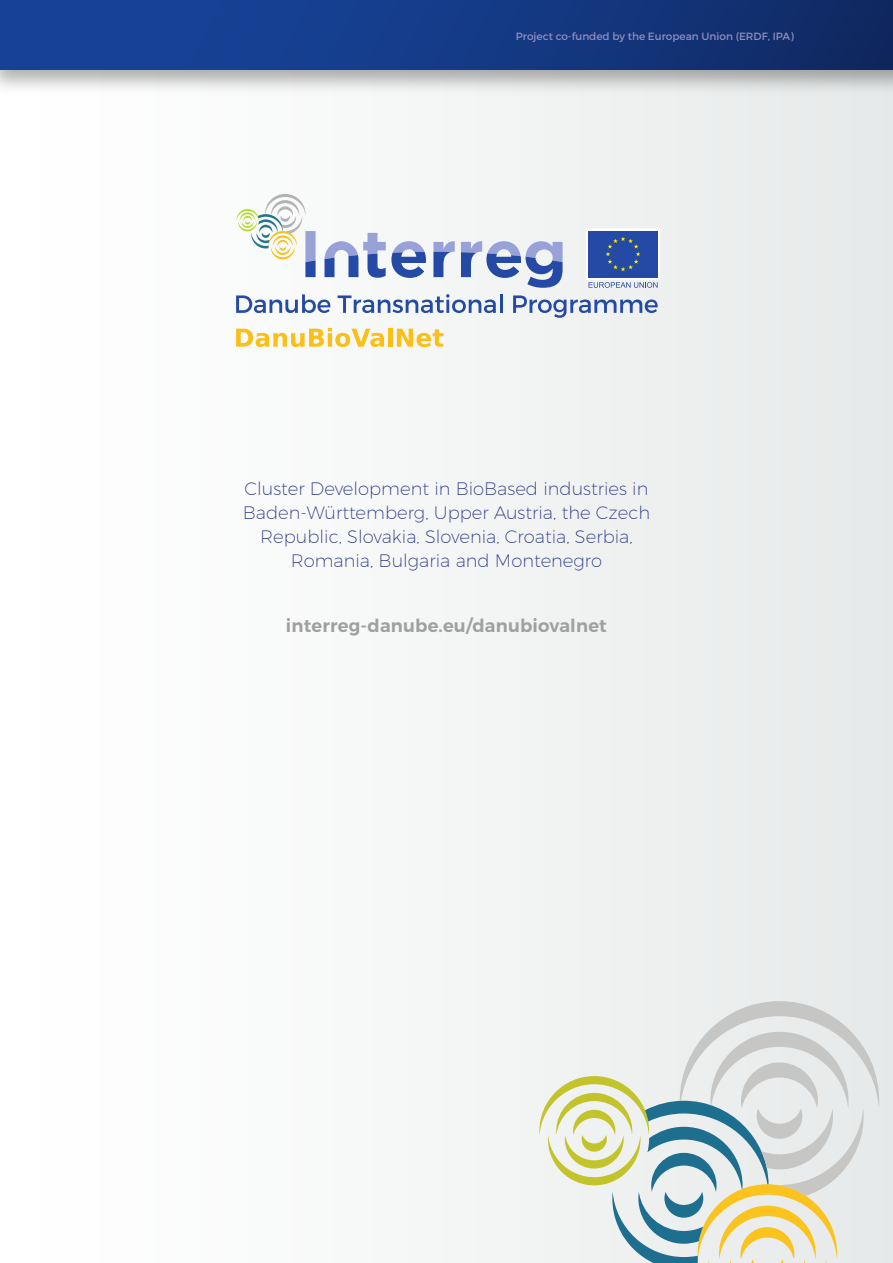
<style>
.page{position:relative;width:893px;height:1263px;background:#fff}
.page>*{position:absolute;margin:0;border:0;box-sizing:border-box;transform-origin:0 0}
.t1{font:200 18px/24px "Montserrat";color:#283583;text-align:center}
.t2{font:600 18px "Montserrat";letter-spacing:.01em;color:#a0a0a2}
.t3{font:10.5px "Montserrat";color:#918dbe}
</style>
<div class="page">
<div style="left:0;top:0;width:893px;height:1263px;background:linear-gradient(to right,#fff,#e7eaea)"></div>
<img style="left:0;top:70px;width:893px;height:168px">
<div style="left:0;top:0;width:893px;height:70px;background:linear-gradient(to right,#17469f,#102b67)"></div>
<svg style="left:236px;top:194px;width:80px;height:83px"></svg>
<svg style="left:433px;top:241px;width:22px;height:36px"></svg>
<svg style="left:461px;top:241px;width:102px;height:47px"></svg>
<svg style="left:325px;top:233px;width:101px;height:45px"></svg>
<div style="left:586px;top:228px;width:74px;height:52px;border:5px solid #fff"></div>
<div style="left:588px;top:231px;width:70px;height:46px;background:#254aa5"></div>
<svg style="left:606px;top:237px;width:34px;height:34px"></svg>
<svg style="left:588px;top:282px;width:70px;height:6px"></svg>
<svg style="left:236px;top:294px;width:95px;height:19px"></svg>
<svg style="left:338px;top:294px;width:164px;height:19px"></svg>
<svg style="left:513px;top:295px;width:145px;height:23px"></svg>
<svg style="left:236px;top:328px;width:148px;height:19px"></svg>
<hr style="left:388px;top:328px;width:4px;height:19px;background:#fbbf18">
<svg style="left:397px;top:329px;width:47px;height:18px"></svg>
<svg style="left:539px;top:1001px;width:340px;height:262px"></svg>
<p class="t3" style="left:516px;top:29px;width:279px">Project co-funded by the European Union (ERDF, IPA)</p>
<p class="t1" style="left:243px;top:476px;width:409px">Cluster Development in BioBased industries in Baden-Württemberg, Upper Austria, the Czech Republic, Slovakia, Slovenia, Croatia, Serbia, Romania, Bulgaria and Montenegro</p>
<p class="t2" style="left:286px;top:614px;width:322px">interreg-danube.eu/danubiovalnet</p>
</div>
